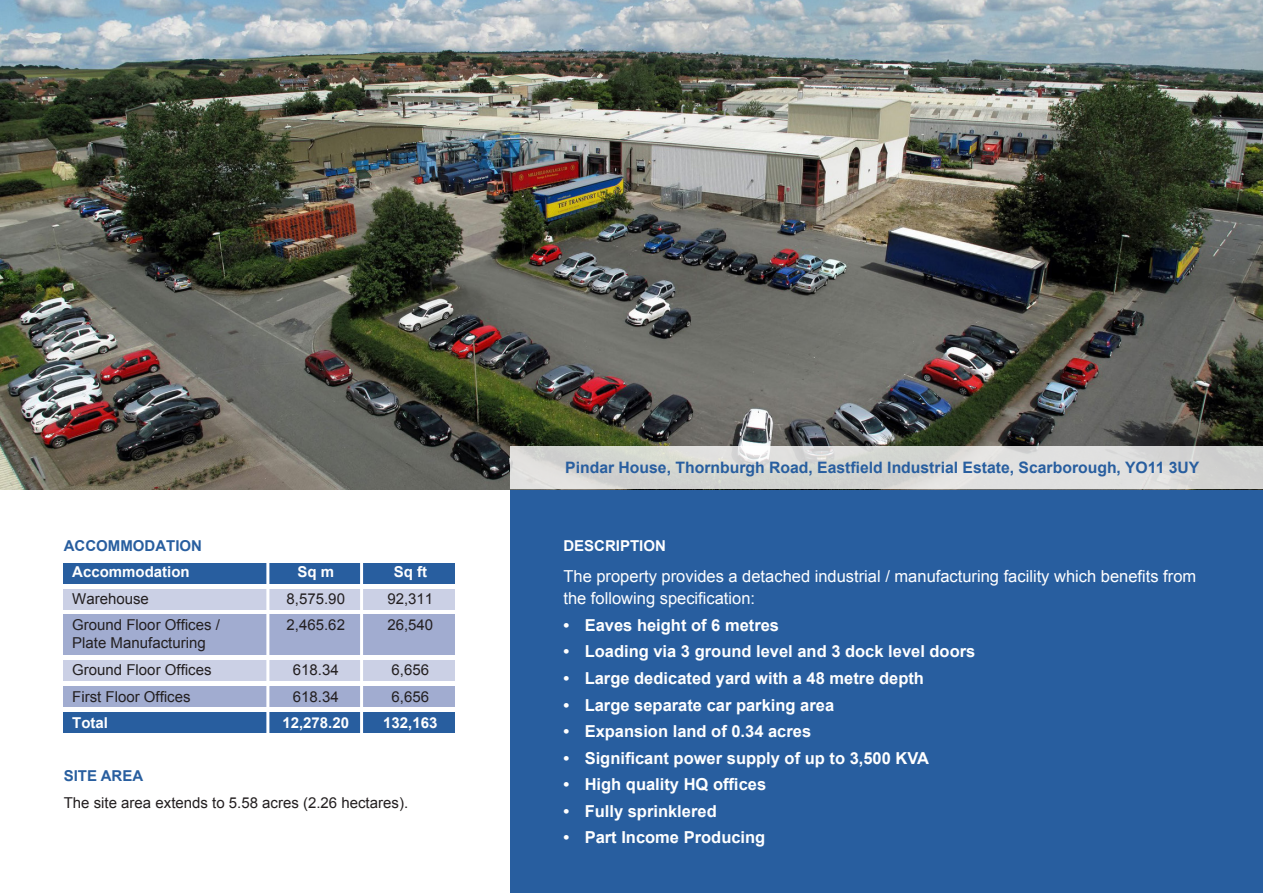
<style>
.page{position:relative;width:1263px;height:893px;background:#fff}
.page>*{position:absolute;margin:0;border:0;box-sizing:border-box;transform-origin:0 0}
.t1{font:700 16.5px "Arial";color:#fff}
.t2{font:16.5px/22.5px "Arial";color:#fff}
.t3{font:700 15.75px "Arial";color:#285e9f}
.t4{font:15px "Arial";color:#231f20}
.t5{font:700 15px "Arial";color:#fff}
.t6{font:700 15px "Arial";color:#285e9f}
</style>
<div class="page">
<div style="left:510px;top:489px;width:753px;height:404px;background:#285e9f"></div>
<img style="left:0;top:0;width:1263px;height:489px">
<div style="left:510px;top:446px;width:753px;height:43px;background:linear-gradient(to right,#d8d9d5,#dadada)"></div>
<div style="left:64px;top:563px;width:391px;height:21px;background:#285e9f"></div>
<div style="left:64px;top:589px;width:391px;height:21px;background:#cbd0e5"></div>
<div style="left:64px;top:615px;width:391px;height:40px;background:#a1acd0"></div>
<div style="left:64px;top:660px;width:391px;height:21px;background:#cbd0e5"></div>
<div style="left:64px;top:686px;width:391px;height:21px;background:#a1acd0"></div>
<div style="left:64px;top:712px;width:391px;height:21px;background:#285e9f"></div>
<hr style="left:266px;top:555px;width:3px;height:193px;background:#fff">
<hr style="left:360px;top:555px;width:3px;height:193px;background:#fff">
<p class="t6" style="left:64px;top:536px;width:140px">ACCOMMODATION</p>
<p class="t5" style="left:72px;top:562px;width:119px">Accommodation</p>
<p class="t5" style="left:297px;top:562px;width:38px">Sq m</p>
<p class="t5" style="left:394px;top:562px;width:35px">Sq ft</p>
<p class="t4" style="left:72px;top:589px;width:78px">Warehouse</p>
<p class="t4" style="left:287px;top:589px;width:60px">8,575.90</p>
<p class="t4" style="left:387px;top:589px;width:47px">92,311</p>
<p class="t4" style="left:72px;top:615px;width:149px">Ground Floor Offices /</p>
<p class="t4" style="left:287px;top:615px;width:60px">2,465.62</p>
<p class="t4" style="left:387px;top:615px;width:47px">26,540</p>
<p class="t4" style="left:72px;top:633px;width:135px">Plate Manufacturing</p>
<p class="t4" style="left:72px;top:660px;width:141px">Ground Floor Offices</p>
<p class="t4" style="left:293px;top:660px;width:47px">618.34</p>
<p class="t4" style="left:392px;top:660px;width:39px">6,656</p>
<p class="t4" style="left:72px;top:686px;width:120px">First Floor Offices</p>
<p class="t4" style="left:293px;top:686px;width:47px">618.34</p>
<p class="t4" style="left:392px;top:686px;width:39px">6,656</p>
<p class="t5" style="left:72px;top:713px;width:37px">Total</p>
<p class="t5" style="left:282px;top:713px;width:68px">12,278.20</p>
<p class="t5" style="left:383px;top:713px;width:56px">132,163</p>
<p class="t6" style="left:64px;top:766px;width:81px">SITE AREA</p>
<p class="t4" style="left:64px;top:792px;width:346px">The site area extends to 5.58 acres (2.26 hectares).</p>
<p class="t3" style="left:565px;top:457px;width:636px">Pindar House, Thornburgh Road, Eastfield Industrial Estate, Scarborough, YO11 3UY</p>
<p class="t5" style="left:563px;top:536px;width:104px">DESCRIPTION</p>
<p class="t2" style="left:563px;top:565px;width:634px">The property provides a detached industrial / manufacturing facility which benefits from the following specification:</p>
<p class="t1" style="left:563px;top:614px;width:217px">• Eaves height of 6 metres</p>
<p class="t1" style="left:563px;top:641px;width:413px">• Loading via 3 ground level and 3 dock level doors</p>
<p class="t1" style="left:563px;top:667px;width:362px">• Large dedicated yard with a 48 metre depth</p>
<p class="t1" style="left:563px;top:694px;width:272px">• Large separate car parking area</p>
<p class="t1" style="left:563px;top:720px;width:249px">• Expansion land of 0.34 acres</p>
<p class="t1" style="left:563px;top:747px;width:367px">• Significant power supply of up to 3,500 KVA</p>
<p class="t1" style="left:563px;top:773px;width:204px">• High quality HQ offices</p>
<p class="t1" style="left:563px;top:800px;width:155px">• Fully sprinklered</p>
<p class="t1" style="left:563px;top:826px;width:203px">• Part Income Producing</p>
</div>
